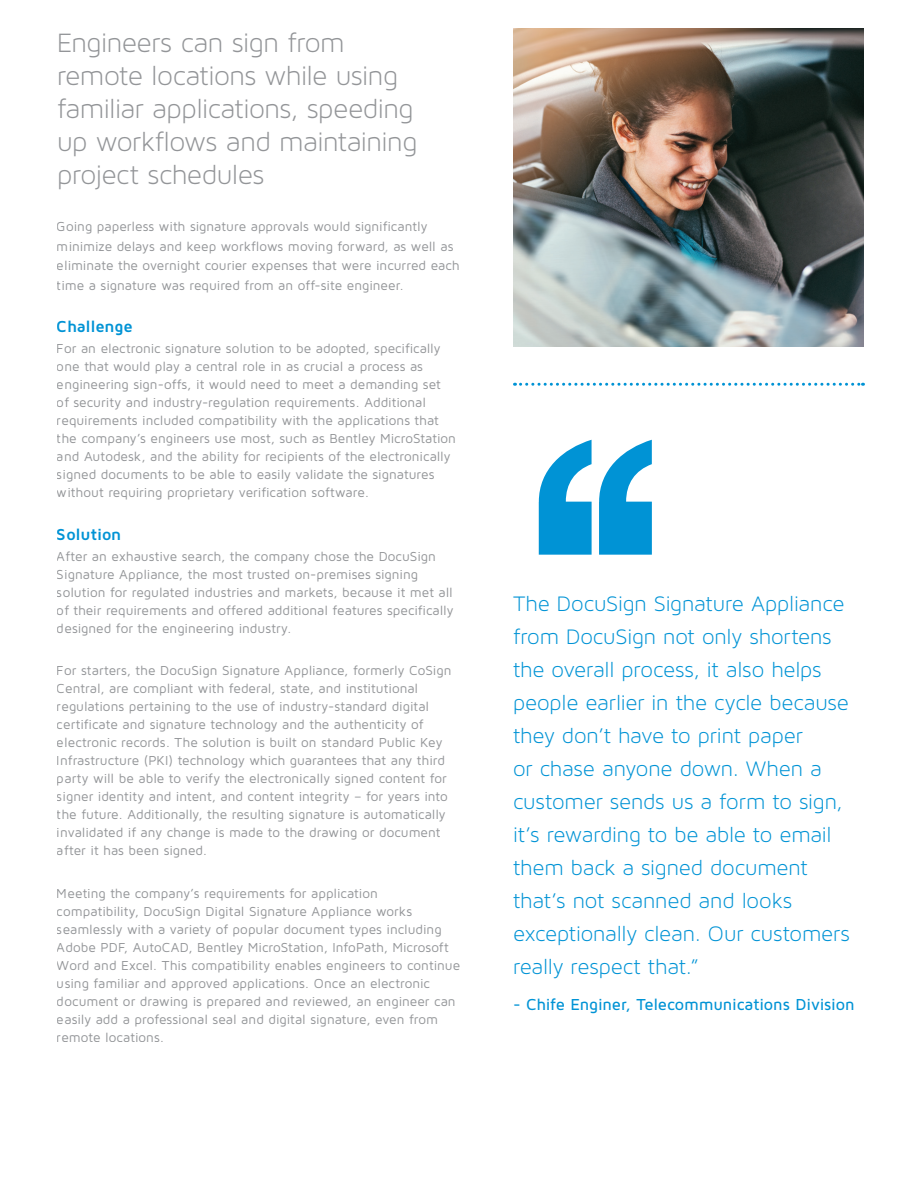
<style>
.page{position:relative;width:918px;height:1188px;background:#fff}
.page>*{position:absolute;margin:0;border:0;box-sizing:border-box;transform-origin:0 0}
.t1{font:28.5px/33px "Maven Pro Light 300";letter-spacing:-.02em;color:#939598}
.t2{font:22.5px/33px "Maven Pro Light 300";letter-spacing:-.01em;color:#0093d5}
.t3{font:500 16.5px "Maven Pro";letter-spacing:-.015em;color:#0093d5}
.t4{font:700 16.5px "Maven Pro";letter-spacing:-.01em;color:#0093d5}
.t5{font:13.5px/18px "Maven Pro";color:#939598}
</style>
<div class="page">
<svg style="left:539px;top:440px;width:53px;height:115px"></svg>
<svg style="left:599px;top:440px;width:53px;height:115px"></svg>
<svg style="left:514px;top:383px;width:349px;height:3px"></svg>
<img style="left:513px;top:29px;width:351px;height:317px">
<h1 class="t1" style="left:57px;top:26px;width:362px">Engineers can sign from remote locations while using familiar applications, speeding up workflows and maintaining project schedules</h1>
<p class="t5" style="left:57px;top:216px;width:404px;line-height:19.5px">Going paperless with signature approvals would significantly minimize delays and keep workflows moving forward, as well as eliminate the overnight courier expenses that were incurred each time a signature was required from an off-site engineer.</p>
<p class="t4" style="left:57px;top:316px;width:77px">Challenge</p>
<p class="t5" style="left:57px;top:339px;width:401px">For an electronic signature solution to be adopted, specifically one that would play a central role in as crucial a process as engineering sign-offs, it would need to meet a demanding set of security and industry-regulation requirements. Additional requirements included compatibility with the applications that the company’s engineers use most, such as Bentley MicroStation and Autodesk, and the ability for recipients of the electronically signed documents to be able to easily validate the signatures without requiring proprietary verification software.</p>
<p class="t4" style="left:57px;top:524px;width:66px">Solution</p>
<p class="t5" style="left:57px;top:547px;width:398px">After an exhaustive search, the company chose the DocuSign Signature Appliance, the most trusted on-premises signing solution for regulated industries and markets, because it met all of their requirements and offered additional features specifically designed for the engineering industry.</p>
<p class="t5" style="left:57px;top:661px;width:396px">For starters, the DocuSign Signature Appliance, formerly CoSign Central, are compliant with federal, state, and institutional regulations pertaining to the use of industry-standard digital certificate and signature technology and the authenticity of electronic records. The solution is built on standard Public Key Infrastructure (PKI) technology which guarantees that any third party will be able to verify the electronically signed content for signer identity and intent, and content integrity – for years into the future. Additionally, the resulting signature is automatically invalidated if any change is made to the drawing or document after it has been signed.</p>
<p class="t5" style="left:57px;top:884px;width:405px">Meeting the company’s requirements for application compatibility, DocuSign Digital Signature Appliance works seamlessly with a variety of popular document types including Adobe PDF, AutoCAD, Bentley MicroStation, InfoPath, Microsoft Word and Excel. This compatibility enables engineers to continue using familiar and approved applications. Once an electronic document or drawing is prepared and reviewed, an engineer can easily add a professional seal and digital signature, even from remote locations.</p>
<p class="t2" style="left:513px;top:587px;width:339px">The DocuSign Signature Appliance from DocuSign not only shortens the overall process, it also helps people earlier in the cycle because they don’t have to print paper<br>or chase anyone down. When a customer sends us a form to sign, it’s rewarding to be able to email them back a signed document that’s not scanned and looks exceptionally clean. Our customers really respect that.”</p>
<p class="t3" style="left:513px;top:994px;width:343px">- Chife Enginer, Telecommunications Division</p>
</div>
